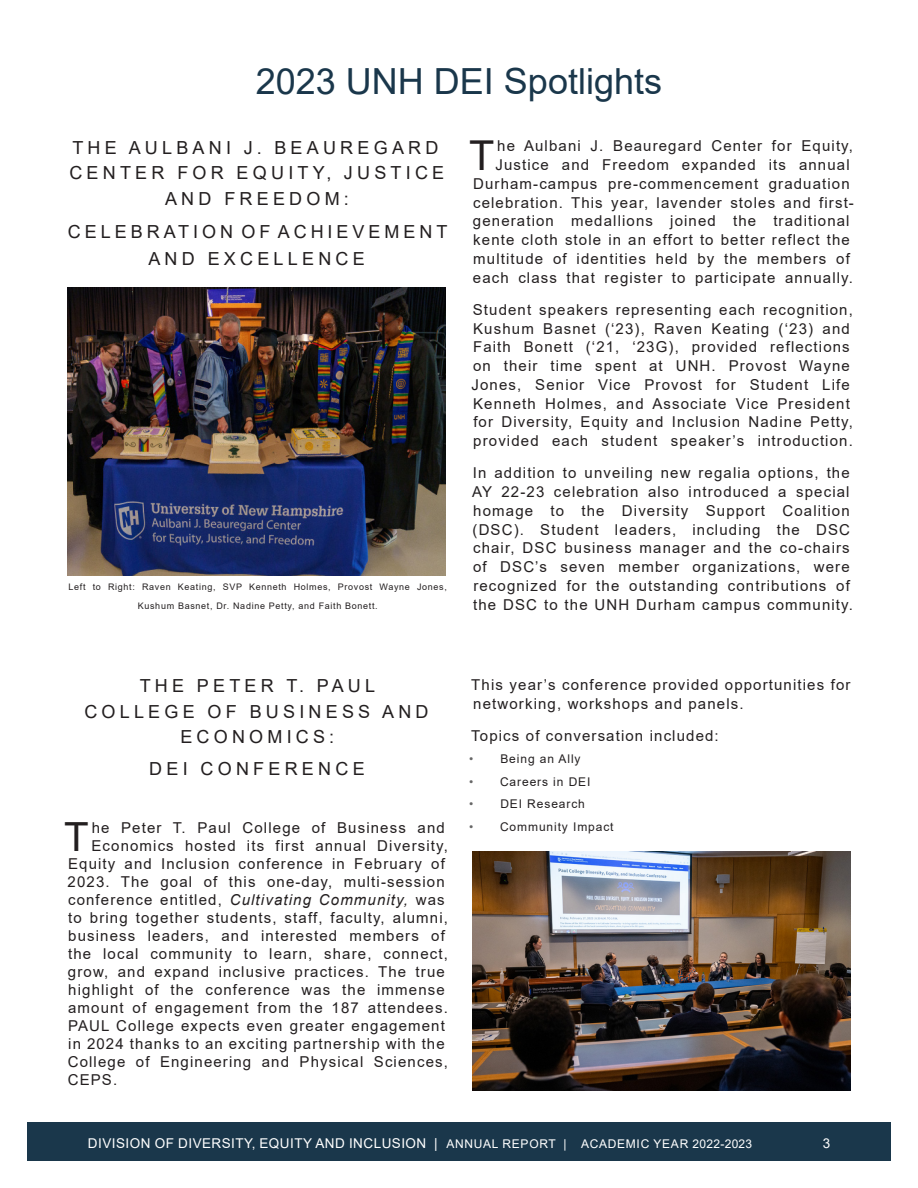
<style>
.page{position:relative;width:918px;height:1188px;background:#fff}
.page>*{position:absolute;margin:0;border:0;box-sizing:border-box;transform-origin:0 0}
.Normal_Text{font:41.25px "Arial";color:#231f20}
.Normal_Text-2{font:40.2px "Arial";color:#231f20}
.Section_Head_A{font:36px "Arial";color:#1a374b}
.Section_Head_B{font:18px/25.5px "Arial";letter-spacing:.235em;color:#231f20;text-align:center}
.Normal_Text-3{font:15px/18.8px "Arial";letter-spacing:.075em;color:#231f20}
.t1{font:13.5px "Arial";letter-spacing:.035em;color:#fff}
.t2{font:12px "Arial";letter-spacing:.075em;color:#231f20}
.Normal_Text-4{font:9px/18.8px "Arial";letter-spacing:.075em;color:#231f20;text-align:center}
.s1{font-style:italic}
.s2{color:#676767}
.s3{font-size:12px}
</style>
<div class="page">
<div style="left:28px;top:1122px;width:863px;height:38px;background:#1a374b"></div>
<img style="left:472px;top:852px;width:378px;height:238px">
<img style="left:68px;top:287px;width:378px;height:289px">
<p class="Section_Head_A" style="left:256px;top:56px;width:408px">2023 UNH DEI Spotlights</p>
<p class="Section_Head_B" style="left:69px;top:134px;width:376px">THE AULBANI J. BEAUREGARD<br>CENTER FOR EQUITY, JUSTICE<br>AND FREEDOM:</p>
<p class="Section_Head_B" style="left:68px;top:218px;width:381px;line-height:27px">CELEBRATION OF ACHIEVEMENT<br>AND EXCELLENCE</p>
<p class="Normal_Text-4" style="left:69px;top:578px;width:380px">Left to Right: Raven Keating, SVP Kenneth Holmes, Provost Wayne Jones,<br>Kushum Basnet, Dr. Nadine Petty, and Faith Bonett.</p>
<p class="Normal_Text-3" style="left:473px;top:137px;width:383px;text-align:right">he Aulbani J. Beauregard Center for Equity, Justice and Freedom expanded its annual Durham-campus pre-commencement graduation celebration. This year, lavender stoles and first&shy;generation medallions joined the traditional kente cloth stole in an effort to better reflect the multitude of identities held by the members of each class that register to participate annually.</p>
<p class="Normal_Text-3" style="left:471px;top:300px;width:383px">Student speakers representing each recognition, Kushum Basnet (‘23), Raven Keating (‘23) and Faith Bonett (‘21, ‘23G), provided reflections on their time spent at UNH. Provost Wayne Jones, Senior Vice Provost for Student Life Kenneth Holmes, and Associate Vice President for Diversity, Equity and Inclusion Nadine Petty, provided each student speaker’s introduction.</p>
<p class="Normal_Text-3" style="left:472px;top:464px;width:382px">In addition to unveiling new regalia options, the AY 22-23 celebration also introduced a special homage to the Diversity Support Coalition (DSC). Student leaders, including the DSC chair, DSC business manager and the co-chairs of DSC’s seven member organizations, were recognized for the outstanding contributions of the DSC to the UNH Durham campus community.</p>
<p class="Normal_Text" style="left:469px;top:127px;width:27px">T</p>
<p class="Section_Head_B" style="left:84px;top:673px;width:346px">THE PETER T. PAUL<br>COLLEGE OF BUSINESS AND<br>ECONOMICS:</p>
<p class="Section_Head_B" style="left:149px;top:756px;width:217px">DEI CONFERENCE</p>
<p class="Normal_Text-2" style="left:64px;top:809px;width:26px">T</p>
<p class="Normal_Text-3" style="left:92px;top:818px;width:355px">he Peter T. Paul College of Business and</p>
<p class="Normal_Text-3" style="left:91px;top:836px;width:358px">Economics hosted its first annual Diversity,</p>
<p class="Normal_Text-3" style="left:68px;top:854px;width:378px">Equity and Inclusion conference in February of</p>
<p class="Normal_Text-3" style="left:68px;top:872px;width:379px">2023. The goal of this one-day, multi-session</p>
<p class="Normal_Text-3" style="left:68px;top:890px;width:378px">conference entitled, <span class="s1">Cultivating Community,</span> was</p>
<p class="Normal_Text-3" style="left:68px;top:908px;width:381px">to bring together students, staff, faculty, alumni,</p>
<p class="Normal_Text-3" style="left:68px;top:926px;width:378px">business leaders, and interested members of</p>
<p class="Normal_Text-3" style="left:68px;top:944px;width:381px">the local community to learn, share, connect,</p>
<p class="Normal_Text-3" style="left:68px;top:962px;width:378px">grow, and expand inclusive practices. The true</p>
<p class="Normal_Text-3" style="left:68px;top:980px;width:378px">highlight of the conference was the immense</p>
<p class="Normal_Text-3" style="left:68px;top:998px;width:381px">amount of engagement from the 187 attendees.</p>
<p class="Normal_Text-3" style="left:68px;top:1016px;width:378px">PAUL College expects even greater engagement</p>
<p class="Normal_Text-3" style="left:68px;top:1034px;width:378px">in 2024 thanks to an exciting partnership with the</p>
<p class="Normal_Text-3" style="left:68px;top:1052px;width:382px">College of Engineering and Physical Sciences,</p>
<p class="Normal_Text-3" style="left:68px;top:1070px;width:51px">CEPS.</p>
<p class="Normal_Text-3" style="left:471px;top:675px;width:381px">This year’s conference provided opportunities for networking, workshops and panels.</p>
<p class="Normal_Text-3" style="left:471px;top:726px;width:249px">Topics of conversation included:</p>
<p class="t2" style="left:469px;top:751px;width:113px"><span class="s2">•</span> Being an Ally</p>
<p class="t2" style="left:469px;top:773px;width:123px"><span class="s2">•</span> Careers in DEI</p>
<p class="t2" style="left:469px;top:796px;width:117px"><span class="s2">•</span> DEI Research</p>
<p class="t2" style="left:469px;top:818px;width:146px"><span class="s2">•</span> Community Impact</p>
<p class="t1" style="left:88px;top:1134px;width:666px">DIVISION OF DIVERSITY, EQUITY AND INCLUSION | <span class="s3">ANNUAL REPORT | ACADEMIC YEAR 2022-2023</span></p>
<p class="t1" style="left:823px;top:1134px;width:9px">3</p>
</div>
